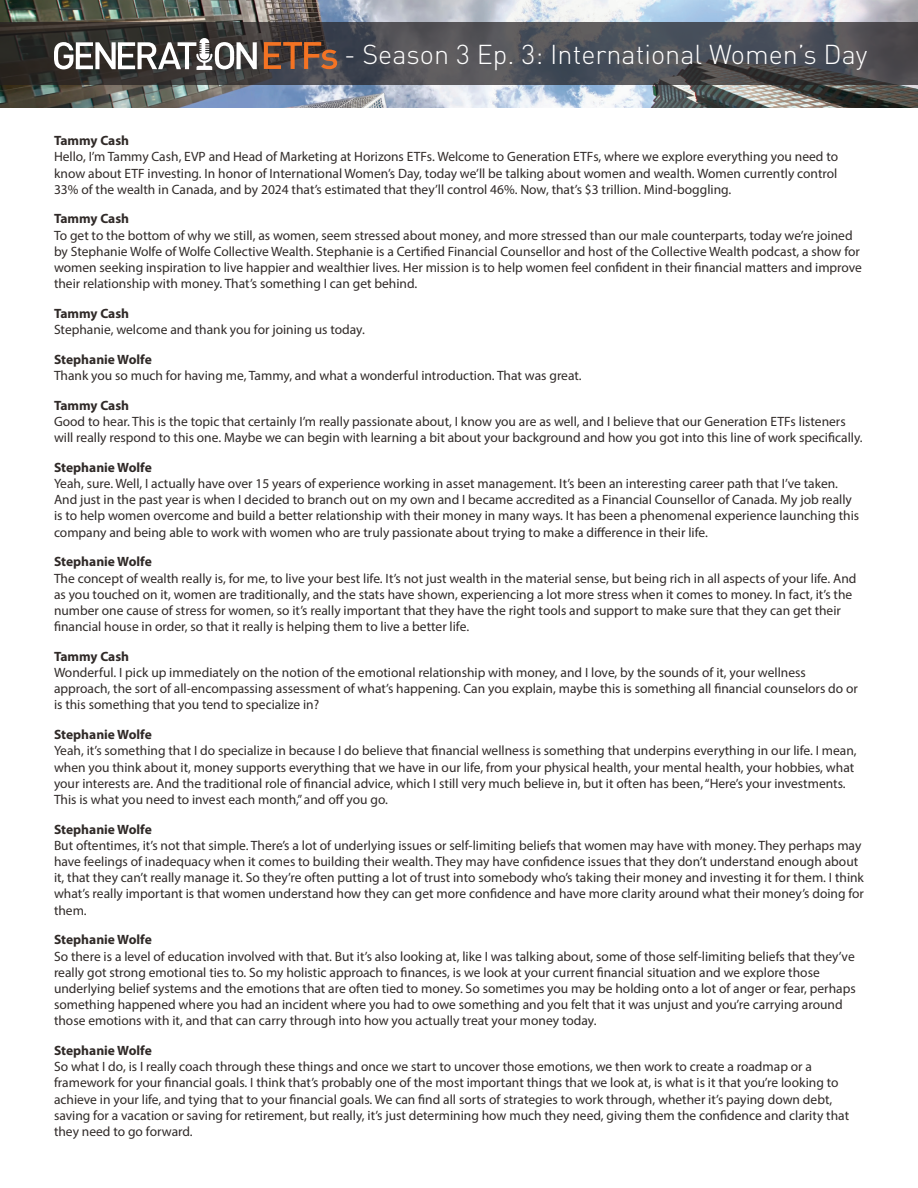
<style>
.page{position:relative;width:918px;height:1188px;background:#fff}
.page>*{position:absolute;margin:0;border:0;box-sizing:border-box;transform-origin:0 0}
.t1{font:300 27px "DIN Pro";color:#fff}
.t2{font:13.5px/16.2px "Myriad Pro";color:#302a28}
.t3{font:700 13.5px "Myriad Pro";color:#302a28}
</style>
<div class="page">
<img style="left:0;top:0;width:918px;height:108px">
<svg style="left:0;top:23px;width:918px;height:62px;background:#47484c"></svg>
<svg style="left:264px;top:42px;width:73px;height:27px;background:#855235"></svg>
<svg style="left:54px;top:38px;width:203px;height:32px"></svg>
<h1 class="t1" style="left:344px;top:34px;width:525px">- Season 3 Ep. 3: International Women’s Day</h1>
<p class="t3" style="left:54px;top:132px;width:77px">Tammy Cash</p>
<p class="t2" style="left:54px;top:148px;width:786px;text-align:justify">Hello, I’m Tammy Cash, EVP and Head of Marketing at Horizons ETFs. Welcome to Generation ETFs, where we explore everything you need to know about ETF investing. In honor of International Women’s Day, today we’ll be talking about women and wealth. Women currently control 33% of the wealth in Canada, and by 2024 that’s estimated that they’ll control 46%. Now, that’s $3 trillion. Mind-boggling.</p>
<p class="t3" style="left:54px;top:210px;width:77px">Tammy Cash</p>
<p class="t2" style="left:54px;top:227px;width:810px">To get to the bottom of why we still, as women, seem stressed about money, and more stressed than our male counterparts, today we’re joined by Stephanie Wolfe of Wolfe Collective Wealth. Stephanie is a Certified Financial Counsellor and host of the Collective Wealth podcast, a show for women seeking inspiration to live happier and wealthier lives. Her mission is to help women feel confident in their financial matters and improve their relationship with money. That’s something I can get behind.</p>
<p class="t3" style="left:54px;top:305px;width:77px">Tammy Cash</p>
<p class="t2" style="left:54px;top:321px;width:312px">Stephanie, welcome and thank you for joining us today.</p>
<p class="t3" style="left:54px;top:350px;width:99px">Stephanie Wolfe</p>
<p class="t2" style="left:54px;top:367px;width:529px">Thank you so much for having me, Tammy, and what a wonderful introduction. That was great.</p>
<p class="t3" style="left:54px;top:396px;width:77px">Tammy Cash</p>
<p class="t2" style="left:54px;top:413px;width:810px">Good to hear. This is the topic that certainly I’m really passionate about, I know you are as well, and I believe that our Generation ETFs listeners will really respond to this one. Maybe we can begin with learning a bit about your background and how you got into this line of work specifically.</p>
<p class="t3" style="left:54px;top:458px;width:99px">Stephanie Wolfe</p>
<p class="t2" style="left:54px;top:475px;width:807px">Yeah, sure. Well, I actually have over 15 years of experience working in asset management. It’s been an interesting career path that I’ve taken.<br>And just in the past year is when I decided to branch out on my own and I became accredited as a Financial Counsellor of Canada. My job really is to help women overcome and build a better relationship with their money in many ways. It has been a phenomenal experience launching this company and being able to work with women who are truly passionate about trying to make a difference in their life.</p>
<p class="t3" style="left:54px;top:553px;width:99px">Stephanie Wolfe</p>
<p class="t2" style="left:54px;top:570px;width:804px">The concept of wealth really is, for me, to live your best life. It’s not just wealth in the material sense, but being rich in all aspects of your life. And as you touched on it, women are traditionally, and the stats have shown, experiencing a lot more stress when it comes to money. In fact, it’s the number one cause of stress for women, so it’s really important that they have the right tools and support to make sure that they can get their financial house in order, so that it really is helping them to live a better life.</p>
<p class="t3" style="left:54px;top:647px;width:77px">Tammy Cash</p>
<p class="t2" style="left:54px;top:664px;width:806px">Wonderful. I pick up immediately on the notion of the emotional relationship with money, and I love, by the sounds of it, your wellness approach, the sort of all-encompassing assessment of what’s happening. Can you explain, maybe this is something all financial counselors do or is this something that you tend to specialize in?</p>
<p class="t3" style="left:54px;top:726px;width:99px">Stephanie Wolfe</p>
<p class="t2" style="left:54px;top:742px;width:804px">Yeah, it’s something that I do specialize in because I do believe that financial wellness is something that underpins everything in our life. I mean, when you think about it, money supports everything that we have in our life, from your physical health, your mental health, your hobbies, what your interests are. And the traditional role of financial advice, which I still very much believe in, but it often has been, “Here’s your investments.<br>This is what you need to invest each month,” and off you go.</p>
<p class="t3" style="left:54px;top:820px;width:99px">Stephanie Wolfe</p>
<p class="t2" style="left:54px;top:837px;width:812px">But oftentimes, it’s not that simple. There’s a lot of underlying issues or self-limiting beliefs that women may have with money. They perhaps may have feelings of inadequacy when it comes to building their wealth. They may have confidence issues that they don’t understand enough about it, that they can’t really manage it. So they’re often putting a lot of trust into somebody who’s taking their money and investing it for them. I think what’s really important is that women understand how they can get more confidence and have more clarity around what their money’s doing for them.</p>
<p class="t3" style="left:54px;top:931px;width:99px">Stephanie Wolfe</p>
<p class="t2" style="left:54px;top:948px;width:803px">So there is a level of education involved with that. But it’s also looking at, like I was talking about, some of those self-limiting beliefs that they’ve really got strong emotional ties to. So my holistic approach to finances, is we look at your current financial situation and we explore those underlying belief systems and the emotions that are often tied to money. So sometimes you may be holding onto a lot of anger or fear, perhaps something happened where you had an incident where you had to owe something and you felt that it was unjust and you’re carrying around those emotions with it, and that can carry through into how you actually treat your money today.</p>
<p class="t3" style="left:54px;top:1042px;width:99px">Stephanie Wolfe</p>
<p class="t2" style="left:54px;top:1058px;width:797px">So what I do, is I really coach through these things and once we start to uncover those emotions, we then work to create a roadmap or a framework for your financial goals. I think that’s probably one of the most important things that we look at, is what is it that you’re looking to achieve in your life, and tying that to your financial goals. We can find all sorts of strategies to work through, whether it’s paying down debt, saving for a vacation or saving for retirement, but really, it’s just determining how much they need, giving them the confidence and clarity that they need to go forward.</p>
</div>
